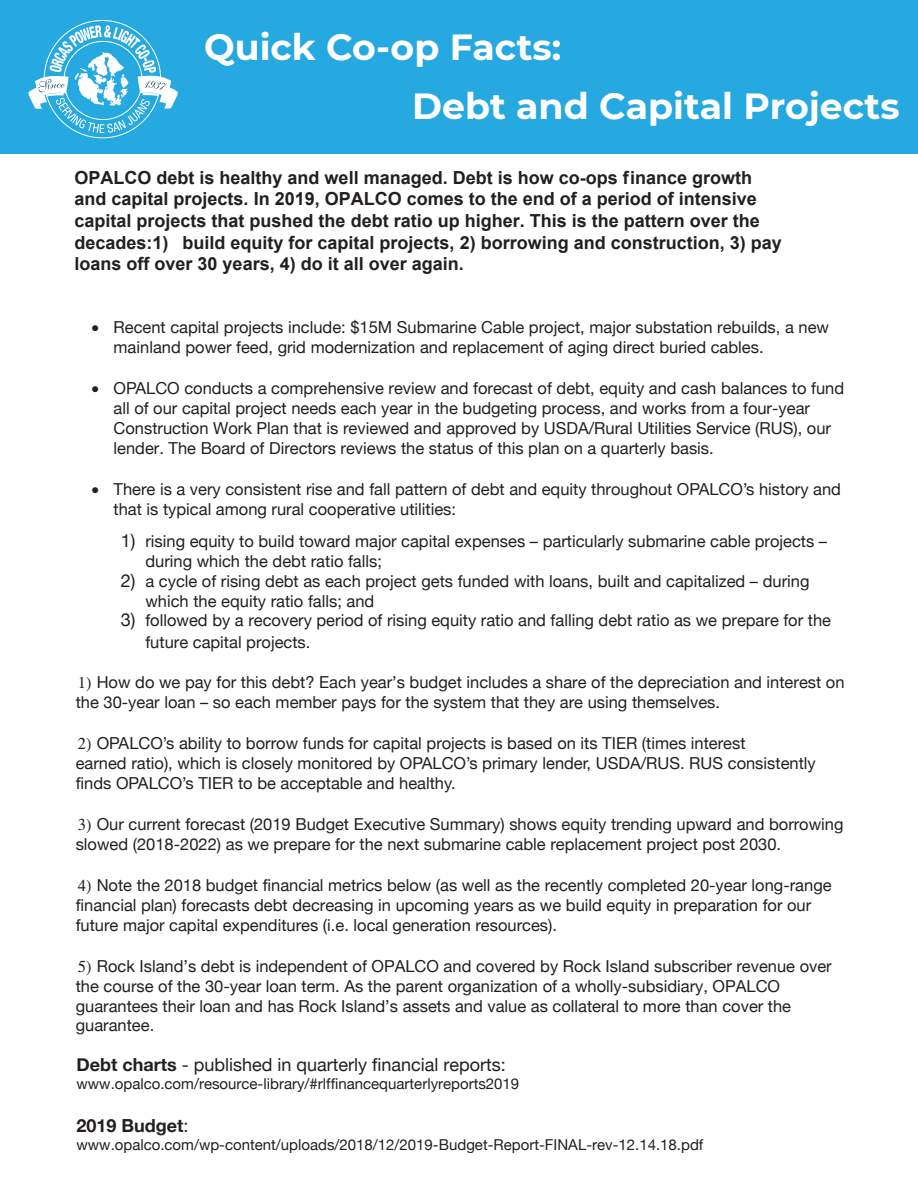
<style>
.page{position:relative;width:918px;height:1188px;background:#fff}
.page>*{position:absolute;margin:0;border:0;box-sizing:border-box;transform-origin:0 0}
.t1{font:700 36.3px/58.5px "Montserrat";color:#fff}
.t2{font:700 18px/21.6px "Arial";color:#231f20}
.t3{font:18px "Helvetica Neue";color:#231f20}
.t4{font:700 18px "Helvetica Neue";color:#231f20}
.t5{font:16.5px/19.8px "Helvetica Neue";color:#231f20}
.t6{font:15px "Helvetica Neue";color:#231f20}
.s1{font-size:18px}
.s2{font-weight:700}
.s3{font-weight:400}
</style>
<div class="page">
<div style="left:0;top:0;width:918px;height:154px;background:#25a9e0"></div>
<svg style="left:28px;top:20px;width:150px;height:118px"></svg>
<h1 class="t1" style="left:412px;top:16px;width:489px;text-indent:-208px">Quick Co-op Facts:<br>Debt and Capital Projects</h1>
<p class="t2" style="left:75px;top:167px;width:709px">OPALCO debt is healthy and well managed. Debt is how co-ops finance growth and capital projects. In 2019, OPALCO comes to the end of a period of intensive capital projects that pushed the debt ratio up higher. This is the pattern over the decades:1) build equity for capital projects, 2) borrowing and construction, 3) pay loans off over 30 years, 4) do it all over again.</p>
<p class="t5" style="left:114px;top:318px;width:717px;text-indent:-22px">• Recent capital projects include: $15M Submarine Cable project, major substation rebuilds, a new mainland power feed, grid modernization and replacement of aging direct buried cables.</p>
<p class="t5" style="left:114px;top:380px;width:732px;text-indent:-22px">• OPALCO conducts a comprehensive review and forecast of debt, equity and cash balances to fund all of our capital project needs each year in the budgeting process, and works from a four-year Construction Work Plan that is reviewed and approved by USDA/Rural Utilities Service (RUS), our lender. The Board of Directors reviews the status of this plan on a quarterly basis.</p>
<p class="t5" style="left:114px;top:480px;width:729px;text-indent:-22px">• There is a very consistent rise and fall pattern of debt and equity throughout OPALCO’s history and that is typical among rural cooperative utilities:</p>
<p class="t5" style="left:145px;top:532px;width:683px;text-indent:-25px"><span class="s1">1)</span> rising equity to build toward major capital expenses – particularly submarine cable projects – during which the debt ratio falls;</p>
<p class="t5" style="left:145px;top:572px;width:666px;text-indent:-25px"><span class="s1">2)</span> a cycle of rising debt as each project gets funded with loans, built and capitalized – during which the equity ratio falls; and</p>
<p class="t5" style="left:145px;top:611px;width:687px;line-height:21.3px;text-indent:-25px"><span class="s1">3)</span> followed by a recovery period of rising equity ratio and falling debt ratio as we prepare for the future capital projects.</p>
<p class="t5" style="left:76px;top:673px;width:770px;text-indent:21px">How do we pay for this debt? Each year’s budget includes a share of the depreciation and interest on the 30-year loan – so each member pays for the system that they are using themselves.</p>
<p class="t5" style="left:76px;top:734px;width:742px;text-indent:21px">OPALCO’s ability to borrow funds for capital projects is based on its TIER (times interest<br>earned ratio), which is closely monitored by OPALCO’s primary lender, USDA/RUS. RUS consistently finds OPALCO’s TIER to be acceptable and healthy.</p>
<p class="t5" style="left:76px;top:815px;width:769px">✓ Our current forecast (2019 Budget Executive Summary) shows equity trending upward and borrowing slowed (2018-2022) as we prepare for the next submarine cable replacement project post 2030.</p>
<p class="t5" style="left:76px;top:877px;width:757px">✔ Note the 2018 budget financial metrics below (as well as the recently completed 20-year long-range financial plan) forecasts debt decreasing in upcoming years as we build equity in preparation for our future major capital expenditures (i.e. local generation resources).</p>
<p class="t5" style="left:76px;top:957px;width:758px;text-indent:21px">Rock Island’s debt is independent of OPALCO and covered by Rock Island subscriber revenue over the course of the 30-year loan term. As the parent organization of a wholly-subsidiary, OPALCO guarantees their loan and has Rock Island’s assets and value as collateral to more than cover the guarantee.</p>
<p class="t3" style="left:77px;top:1052px;width:431px"><span class="s2">Debt charts</span> - published in quarterly financial reports:</p>
<p class="t6" style="left:77px;top:1073px;width:444px">www.opalco.com/resource-library/#rlffinancequarterlyreports2019</p>
<p class="t4" style="left:77px;top:1112px;width:114px">2019 Budget<span class="s3">:</span></p>
<p class="t6" style="left:77px;top:1134px;width:628px">www.opalco.com/wp-content/uploads/2018/12/2019-Budget-Report-FINAL-rev-12.14.18.pdf</p>
</div>
